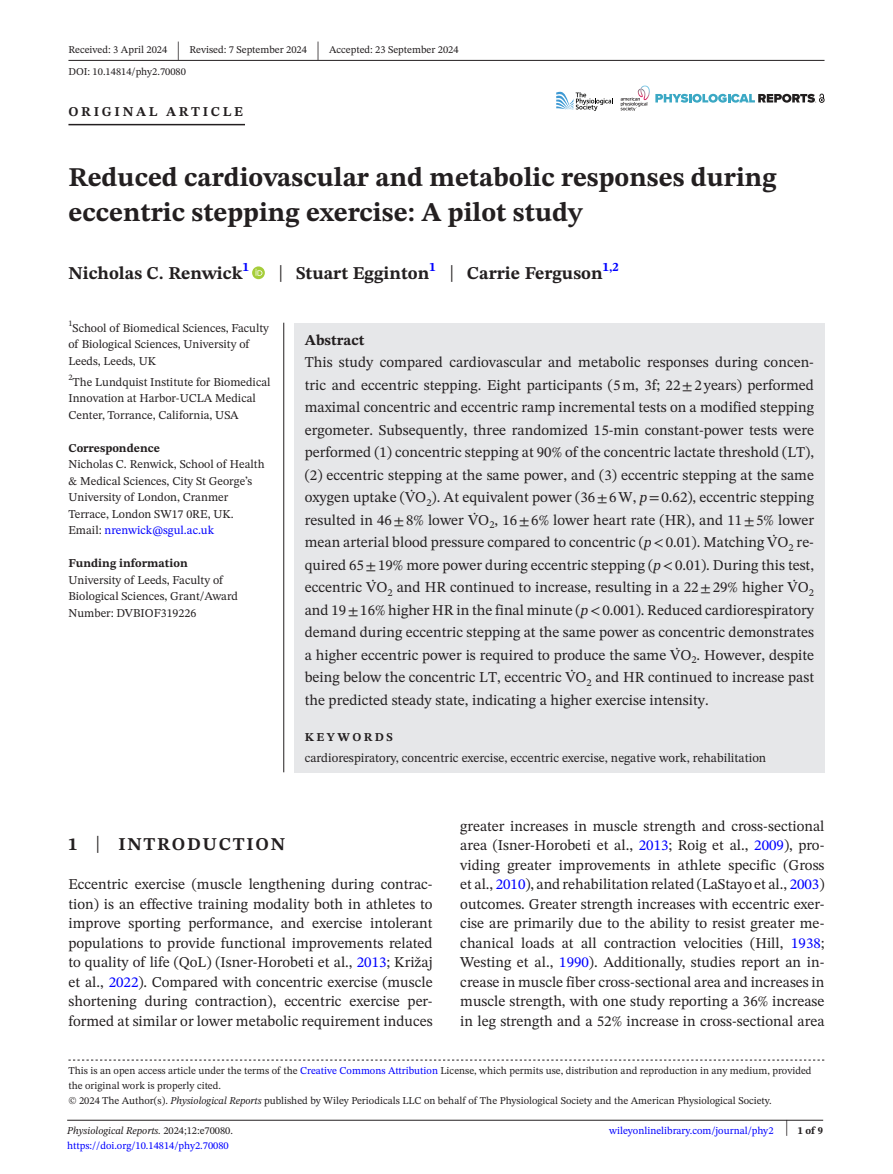
<style>
.page{position:relative;width:893px;height:1174px;background:#fff}
.page>*{position:absolute;margin:0;border:0;box-sizing:border-box;transform-origin:0 0}
.t1{font:700 27px/34.5px "STIX Two Text";color:#231f20}
.t2{font:25.65px "STIX Two Text";color:#231f20;scale:.49 1}
.t3{font:700 18px "STIX Two Text";color:#231f20}
.t4{font:700 18px "STIX Two Text";letter-spacing:.1em;color:#231f20}
.t5{font:15px/19.5px "STIX Two Text";color:#231f20;text-align:justify}
.t6{font:700 15px "STIX Two Text";color:#231f20}
.t7{font:700 13.5px "STIX Two Text";letter-spacing:.2em;color:#231f20}
.t8{font:12.75px "STIX Two Text";color:#231f20}
.t9{font:12px/16.5px "STIX Two Text";color:#231f20}
.t10{font:700 12px "STIX Two Text";color:#231f20}
.t11{font:700 12px "STIX Two Text";letter-spacing:.2em;color:#231f20}
.t12{font:10.5px/15px "STIX Two Text";color:#231f20}
.t13{font:10.5px "STIX Two Text";color:#00f}
.t14{font:italic 10.5px "STIX Two Text";color:#231f20}
.t15{font:700 10.5px "STIX Two Text";color:#231f20}
.s1{font-weight:400;font-size:23.4px}
.s2{color:#00f}
.s3{font-family:"STIX"}
.s4{font-style:italic}
.s5{font-weight:400;font-size:23.7px}
.s6{font-style:normal}
.s7{font-weight:400;font-size:22.2px}
</style>
<div class="page">
<hr style="left:67px;top:1119px;width:756px;height:1px;background:#231f20">
<svg style="left:655px;top:93px;width:169px;height:10px"></svg>
<svg style="left:556px;top:92px;width:57px;height:19px"></svg>
<img style="left:640px;top:85px;width:10px;height:14px">
<svg style="left:621px;top:89px;width:26px;height:22px"></svg>
<hr style="left:68px;top:60px;width:756px;height:1px;background:#231f20">
<hr style="left:68px;top:124px;width:177px;height:1px;background:#231f20">
<svg style="left:252px;top:266px;width:13px;height:13px"></svg>
<svg style="left:255px;top:269px;width:7px;height:7px"></svg>
<svg style="left:68px;top:1059px;width:756px;height:1px"></svg>
<div style="left:294px;top:323px;width:530px;height:449px;background:#e6e7e9"></div>
<hr style="left:283px;top:323px;width:1px;height:449px;background:#231f20">
<p class="t12" style="left:68px;top:42px;width:100px">Received: 3 April 2024</p>
<h2 class="t2" style="left:177px;top:32px;width:8px">|</h2>
<p class="t12" style="left:189px;top:42px;width:119px">Revised: 7 September 2024</p>
<h2 class="t2" style="left:316px;top:32px;width:8px">|</h2>
<p class="t12" style="left:329px;top:42px;width:131px">Accepted: 23 September 2024</p>
<p class="t12" style="left:68px;top:64px;width:119px">DOI: 10.14814/phy2.70080</p>
<p class="t7" style="left:68px;top:101px;width:176px">ORIGINAL ARTICLE</p>
<h1 class="t1" style="left:68px;top:161px;width:710px">Reduced cardiovascular and metabolic responses during eccentric stepping exercise: A pilot study</h1>
<p class="t3" style="left:68px;top:260px;width:182px">Nicholas C. Renwick<sup>1</sup></p>
<p class="t3" style="left:279px;top:260px;width:342px"><span class="s1">|</span> Stuart Egginton<sup>1</sup> <span class="s1">|</span> Carrie Ferguson<sup>1,2</sup></p>
<p class="t9" style="left:68px;top:319px;width:202px"><sup>1</sup>School of Biomedical Sciences, Faculty of Biological Sciences, University of<br>Leeds, Leeds, UK</p>
<p class="t9" style="left:68px;top:373px;width:204px"><sup>2</sup>The Lundquist Institute for Biomedical<br>Innovation at Harbor-UCLA Medical<br>Center, Torrance, California, USA</p>
<p class="t10" style="left:68px;top:439px;width:93px">Correspondence</p>
<p class="t9" style="left:68px;top:456px;width:198px">Nicholas C. Renwick, School of Health &amp; Medical Sciences, City St George’s<br>University of London, Cranmer<br>Terrace, London SW17 0RE, UK.<br>Email: <span class="s2">nrenwick@sgul.ac.uk</span></p>
<p class="t10" style="left:68px;top:555px;width:121px">Funding information</p>
<p class="t9" style="left:68px;top:571px;width:171px">University of Leeds, Faculty of<br>Biological Sciences, Grant/Award<br>Number: DVBIOF319226</p>
<p class="t6" style="left:305px;top:329px;width:61px">Abstract</p>
<p class="t5" style="left:305px;top:351px;width:511px;line-height:22.5px">This study compared cardiovascular and metabolic responses during concen&shy;tric and eccentric stepping. Eight participants (5m, 3f; 22<span class="s3">±</span>2 years) performed maximal concentric and eccentric ramp incremental tests on a modified stepping ergometer. Subsequently, three randomized 15-min constant-power tests were performed (1) concentric stepping at 90% of the concentric lactate threshold (LT), (2) eccentric stepping at the same power, and (3) eccentric stepping at the same oxygen uptake (V̇O<sub>2</sub>). At equivalent power (36<span class="s3">±</span>6W, <span class="s4">p</span><span class="s3">=</span>0.62), eccentric stepping resulted in 46<span class="s3">±</span>8% lower V̇O<sub>2</sub>, 16<span class="s3">±</span>6% lower heart rate (HR), and 11<span class="s3">±</span>5% lower mean arterial blood pressure compared to concentric (<span class="s4">p</span><span class="s3">&lt;</span>0.01). Matching V̇O<sub>2</sub> re&shy;quired 65<span class="s3">±</span>19% more power during eccentric stepping (<span class="s4">p</span><span class="s3">&lt;</span>0.01). During this test, eccentric V̇O<sub>2</sub> and HR continued to increase, resulting in a 22<span class="s3">±</span>29% higher V̇O<sub>2 </sub>and 19<span class="s3">±</span>16% higher HR in the final minute (<span class="s4">p</span><span class="s3">&lt;</span>0.001). Reduced cardiorespiratory demand during eccentric stepping at the same power as concentric demonstrates a higher eccentric power is required to produce the same V̇O<sub>2</sub>. However, despite being below the concentric LT, eccentric V̇O<sub>2</sub> and HR continued to increase past the predicted steady state, indicating a higher exercise intensity.</p>
<p class="t11" style="left:305px;top:728px;width:90px">KEYWORDS</p>
<p class="t8" style="left:305px;top:748px;width:463px">cardiorespiratory, concentric exercise, eccentric exercise, negative work, rehabilitation</p>
<p class="t4" style="left:68px;top:831px;width:218px">1 <span class="s5">|</span> INTRODUCTION</p>
<p class="t5" style="left:68px;top:874px;width:366px">Eccentric exercise (muscle lengthening during contrac&shy;tion) is an effective training modality both in athletes to improve sporting performance, and exercise intolerant populations to provide functional improvements related to quality of life (QoL) (Isner-Horobeti et al., <span class="s2">2013</span>; Križaj et al., <span class="s2">2022</span>). Compared with concentric exercise (muscle shortening during contraction), eccentric exercise per&shy;formed at similar or lower metabolic requirement induces</p>
<p class="t5" style="left:460px;top:816px;width:366px">greater increases in muscle strength and cross-sectional area (Isner-Horobeti et al., <span class="s2">2013</span>; Roig et al., <span class="s2">2009</span>), pro&shy;viding greater improvements in athlete specific (Gross et al., <span class="s2">2010</span>), and rehabilitation related (LaStayo et al., <span class="s2">2003</span>) outcomes. Greater strength increases with eccentric exer&shy;cise are primarily due to the ability to resist greater me&shy;chanical loads at all contraction velocities (Hill, <span class="s2">1938</span>; Westing et al., <span class="s2">1990</span>). Additionally, studies report an in&shy;crease in muscle fiber cross-sectional area and increases in muscle strength, with one study reporting a 36% increase in leg strength and a 52% increase in cross-sectional area</p>
<p class="t12" style="left:68px;top:1063px;width:745px">This is an open access article under the terms of the <span class="s2">Creative Commons Attribution</span> License, which permits use, distribution and reproduction in any medium, provided the original work is properly cited.<br>© 2024 The Author(s). <span class="s4">Physiological Reports</span> published by Wiley Periodicals LLC on behalf of The Physiological Society and the American Physiological Society.</p>
<p class="t14" style="left:67px;top:1123px;width:167px">Physiological Reports. <span class="s6">2024;12:e70080.</span></p>
<p class="t15" style="left:785px;top:1123px;width:39px"><span class="s7">|</span> 1 of 9</p>
<p class="t13" style="left:67px;top:1138px;width:163px">https://doi.org/10.14814/phy2.70080</p>
<p class="t13" style="left:609px;top:1123px;width:166px">wileyonlinelibrary.com/journal/phy2</p>
</div>
